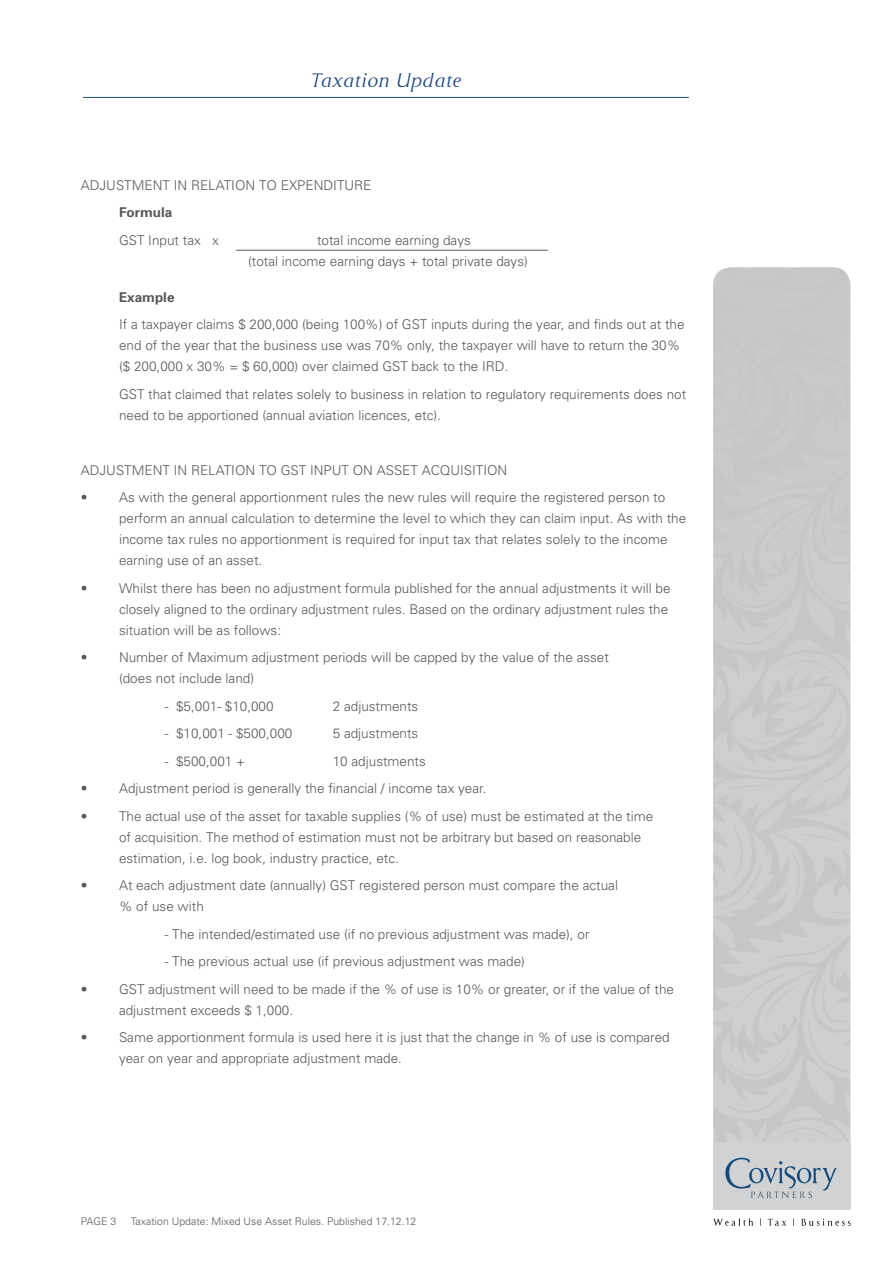
<style>
.page{position:relative;width:893px;height:1263px;background:#fff}
.page>*{position:absolute;margin:0;border:0;box-sizing:border-box;transform-origin:0 0}
.t1{font:italic 18px "Cyan";color:#214a80}
.Body_Text_-_Universe{font:300 13.5px/21px "Univers";color:#57585a}
.Body_Text_-_Universe-2{font:700 13.5px "Univers";color:#57585a}
.t2{font:300 10.5px "Univers";color:#57585a}
</style>
<div class="page">
<div style="left:713px;top:1142px;width:137px;height:68px;background:#d1d2d4"></div>
<svg style="left:725px;top:1158px;width:112px;height:40px"></svg>
<svg style="left:713px;top:1218px;width:138px;height:8px"></svg>
<hr style="left:83px;top:97px;width:606px;height:1px;background:#214a80">
<hr style="left:236px;top:250px;width:312px;height:1px;background:#57585a">
<h1 class="t1" style="left:309px;top:69px;width:153px">Taxation Update</h1>
<p class="Body_Text_-_Universe" style="left:81px;top:174px;width:292px">ADJUSTMENT IN RELATION TO EXPENDITURE</p>
<p class="Body_Text_-_Universe-2" style="left:119px;top:204px;width:55px">Formula</p>
<p class="Body_Text_-_Universe" style="left:119px;top:229px;width:101px">GST Input tax x</p>
<p class="Body_Text_-_Universe" style="left:248px;top:229px;width:281px;text-indent:69px">total income earning days<br>(total income earning days + total private days)</p>
<p class="Body_Text_-_Universe-2" style="left:119px;top:288px;width:57px">Example</p>
<p class="Body_Text_-_Universe" style="left:119px;top:313px;width:567px">If a taxpayer claims $ 200,000 (being 100%) of GST inputs during the year, and finds out at the end of the year that the business use was 70% only, the taxpayer will have to return the 30% ($ 200,000 x 30% = $ 60,000) over claimed GST back to the IRD.</p>
<p class="Body_Text_-_Universe" style="left:119px;top:383px;width:569px">GST that claimed that relates solely to business in relation to regulatory requirements does not need to be apportioned (annual aviation licences, etc).</p>
<p class="Body_Text_-_Universe" style="left:81px;top:459px;width:428px">ADJUSTMENT IN RELATION TO GST INPUT ON ASSET ACQUISITION</p>
<p class="Body_Text_-_Universe" style="left:119px;top:486px;width:569px;text-indent:-38px">• As with the general apportionment rules the new rules will require the registered person to perform an annual calculation to determine the level to which they can claim input. As with the income tax rules no apportionment is required for input tax that relates solely to the income earning use of an asset.</p>
<p class="Body_Text_-_Universe" style="left:119px;top:577px;width:553px;text-indent:-38px">• Whilst there has been no adjustment formula published for the annual adjustments it will be closely aligned to the ordinary adjustment rules. Based on the ordinary adjustment rules the situation will be as follows:</p>
<p class="Body_Text_-_Universe" style="left:119px;top:646px;width:491px;text-indent:-38px">• Number of Maximum adjustment periods will be capped by the value of the asset (does not include land)</p>
<p class="Body_Text_-_Universe" style="left:165px;top:695px;width:110px">- $5,001- $10,000</p>
<p class="Body_Text_-_Universe" style="left:333px;top:695px;width:87px">2 adjustments</p>
<p class="Body_Text_-_Universe" style="left:165px;top:722px;width:129px">- $10,001 - $500,000</p>
<p class="Body_Text_-_Universe" style="left:333px;top:722px;width:87px">5 adjustments</p>
<p class="Body_Text_-_Universe" style="left:165px;top:750px;width:82px">- $500,001 +</p>
<p class="Body_Text_-_Universe" style="left:333px;top:750px;width:95px">10 adjustments</p>
<p class="Body_Text_-_Universe" style="left:81px;top:777px;width:407px">• Adjustment period is generally the financial / income tax year.</p>
<p class="Body_Text_-_Universe" style="left:119px;top:805px;width:536px;text-indent:-38px">• The actual use of the asset for taxable supplies (% of use) must be estimated at the time of acquisition. The method of estimation must not be arbitrary but based on reasonable estimation, i.e. log book, industry practice, etc.</p>
<p class="Body_Text_-_Universe" style="left:119px;top:874px;width:500px;text-indent:-38px">• At each adjustment date (annually) GST registered person must compare the actual % of use with</p>
<p class="Body_Text_-_Universe" style="left:165px;top:923px;width:426px">- The intended/estimated use (if no previous adjustment was made), or</p>
<p class="Body_Text_-_Universe" style="left:165px;top:950px;width:362px">- The previous actual use (if previous adjustment was made)</p>
<p class="Body_Text_-_Universe" style="left:119px;top:978px;width:556px;text-indent:-38px">• GST adjustment will need to be made if the % of use is 10% or greater, or if the value of the adjustment exceeds $ 1,000.</p>
<p class="Body_Text_-_Universe" style="left:119px;top:1026px;width:552px;text-indent:-38px">• Same apportionment formula is used here it is just that the change in % of use is compared year on year and appropriate adjustment made.</p>
<p class="t2" style="left:81px;top:1215px;width:37px">PAGE 3</p>
<p class="t2" style="left:131px;top:1215px;width:287px">Taxation Update: Mixed Use Asset Rules. Published 17.12.12</p>
</div>
